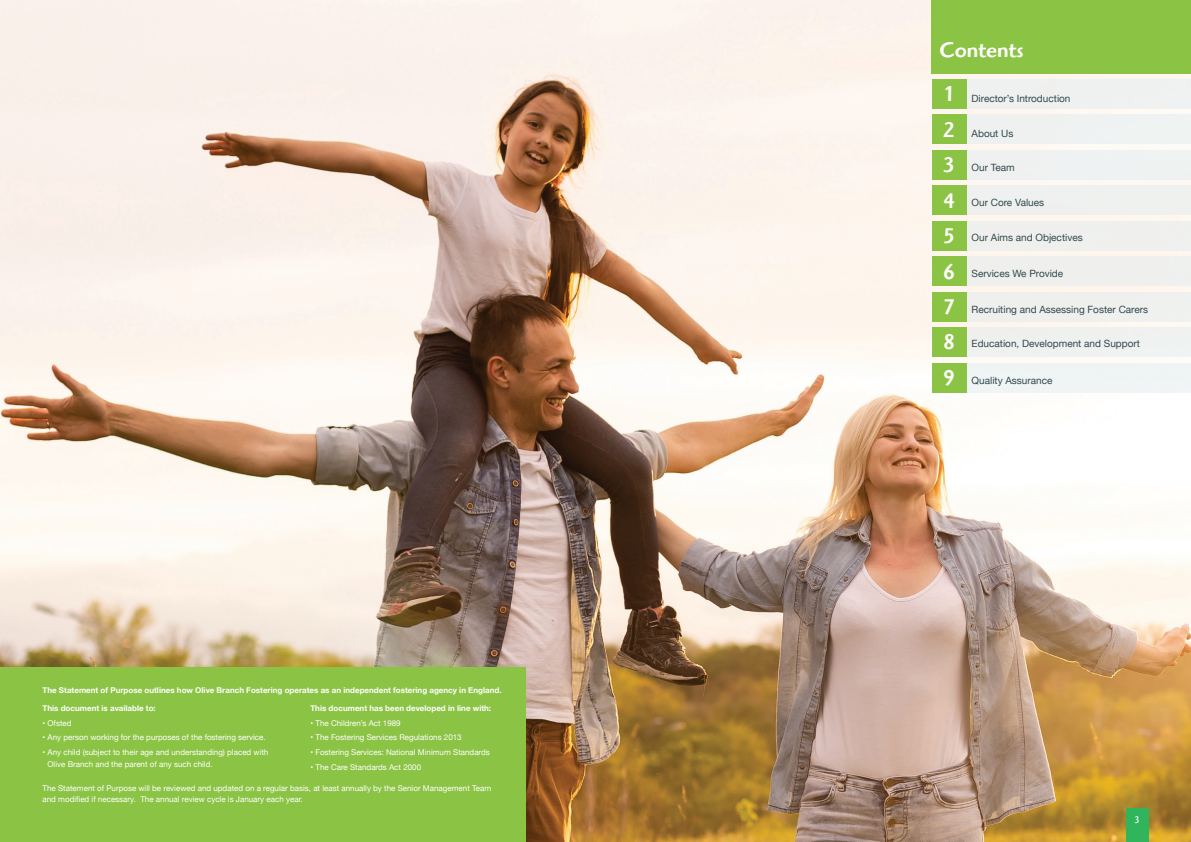
<style>
.page{position:relative;width:1191px;height:842px;background:#fff}
.page>*{position:absolute;margin:0;border:0;box-sizing:border-box;transform-origin:0 0}
.t1{font:500 22px/43.8px "Highlander Std";color:#fff}
.t2{font:10px "Helvetica Neue";color:#31494e}
.t3{font:10px "Highlander Std";color:#fff}
.t4{font:8px/11.8px "Helvetica Neue";color:#fff}
.t5{font:700 8px "Helvetica Neue";color:#fff}
</style>
<div class="page">
<img style="left:0;top:0;width:1191px;height:842px">
<div style="left:0;top:667px;width:525px;height:175px;background:#8bc344"></div>
<div style="left:931px;top:0;width:260px;height:73px;background:#8bc344"></div>
<div style="left:931px;top:79px;width:35px;height:30px;background:#8bc344"></div>
<div style="left:931px;top:114px;width:35px;height:30px;background:#8bc344"></div>
<div style="left:931px;top:150px;width:35px;height:30px;background:#8bc344"></div>
<div style="left:931px;top:185px;width:35px;height:30px;background:#8bc344"></div>
<div style="left:931px;top:221px;width:35px;height:30px;background:#8bc344"></div>
<div style="left:931px;top:256px;width:35px;height:30px;background:#8bc344"></div>
<div style="left:931px;top:292px;width:35px;height:30px;background:#8bc344"></div>
<div style="left:931px;top:327px;width:35px;height:30px;background:#8bc344"></div>
<div style="left:931px;top:363px;width:35px;height:30px;background:#8bc344"></div>
<div style="left:966px;top:79px;width:225px;height:30px;background:#eff1f0"></div>
<div style="left:966px;top:114px;width:225px;height:30px;background:#eff2f1"></div>
<div style="left:966px;top:150px;width:225px;height:30px;background:#eff2f1"></div>
<div style="left:966px;top:185px;width:225px;height:30px;background:#eff1ef"></div>
<div style="left:966px;top:221px;width:225px;height:30px;background:#eff0ed"></div>
<div style="left:966px;top:256px;width:225px;height:30px;background:#eff0ee"></div>
<div style="left:966px;top:292px;width:225px;height:30px;background:#eff0ed"></div>
<div style="left:966px;top:327px;width:225px;height:30px;background:#eff2f0"></div>
<div style="left:966px;top:363px;width:225px;height:30px;background:#eff4f4"></div>
<div style="left:1125px;top:809px;width:23px;height:33px;background:#30b45c"></div>
<p class="t5" style="left:43px;top:684px;width:460px">The Statement of Purpose outlines how Olive Branch Fostering operates as an independent fostering agency in England.</p>
<p class="t5" style="left:43px;top:702px;width:115px">This document is available to:</p>
<p class="t4" style="left:43px;top:717px;width:31px">• Ofsted</p>
<p class="t4" style="left:43px;top:732px;width:225px">• Any person working for the purposes of the fostering service.</p>
<p class="t4" style="left:48px;top:747px;width:222px;text-indent:-5px">• Any child (subject to their age and understanding) placed with<br>Olive Branch and the parent of any such child.</p>
<p class="t5" style="left:310px;top:702px;width:182px">This document has been developed in line with:</p>
<p class="t4" style="left:310px;top:717px;width:92px">• The Children’s Act 1989</p>
<p class="t4" style="left:310px;top:732px;width:153px">• The Fostering Services Regulations 2013</p>
<p class="t4" style="left:310px;top:747px;width:181px">• Fostering Services: National Minimum Standards</p>
<p class="t4" style="left:310px;top:761px;width:112px">• The Care Standards Act 2000</p>
<p class="t4" style="left:43px;top:783px;width:450px;line-height:11px">The Statement of Purpose will be reviewed and updated on a regular basis, at least annually by the Senior Management Team and modified if necessary. The annual review cycle is January each year.</p>
<h1 class="t1" style="left:939px;top:29px;width:85px">Contents<br>1</h1>
<p class="t2" style="left:971px;top:91px;width:100px">Director’s Introduction</p>
<h1 class="t1" style="left:943px;top:108px;width:13px">2</h1>
<h1 class="t1" style="left:943px;top:143px;width:13px">3</h1>
<h1 class="t1" style="left:943px;top:179px;width:13px">4</h1>
<h1 class="t1" style="left:943px;top:214px;width:13px">5</h1>
<h1 class="t1" style="left:943px;top:250px;width:13px">6</h1>
<h1 class="t1" style="left:943px;top:285px;width:13px">7</h1>
<h1 class="t1" style="left:943px;top:321px;width:13px">8</h1>
<h1 class="t1" style="left:943px;top:356px;width:13px">9</h1>
<p class="t2" style="left:971px;top:126px;width:43px">About Us</p>
<p class="t2" style="left:971px;top:160px;width:45px">Our Team</p>
<p class="t2" style="left:971px;top:196px;width:74px">Our Core Values</p>
<p class="t2" style="left:971px;top:230px;width:113px">Our Aims and Objectives</p>
<p class="t2" style="left:971px;top:266px;width:93px">Services We Provide</p>
<p class="t2" style="left:971px;top:302px;width:178px">Recruiting and Assessing Foster Carers</p>
<p class="t2" style="left:971px;top:337px;width:170px">Education, Development and Support</p>
<p class="t2" style="left:971px;top:373px;width:82px">Quality Assurance</p>
<p class="t3" style="left:1134px;top:814px;width:6px">3</p>
</div>
